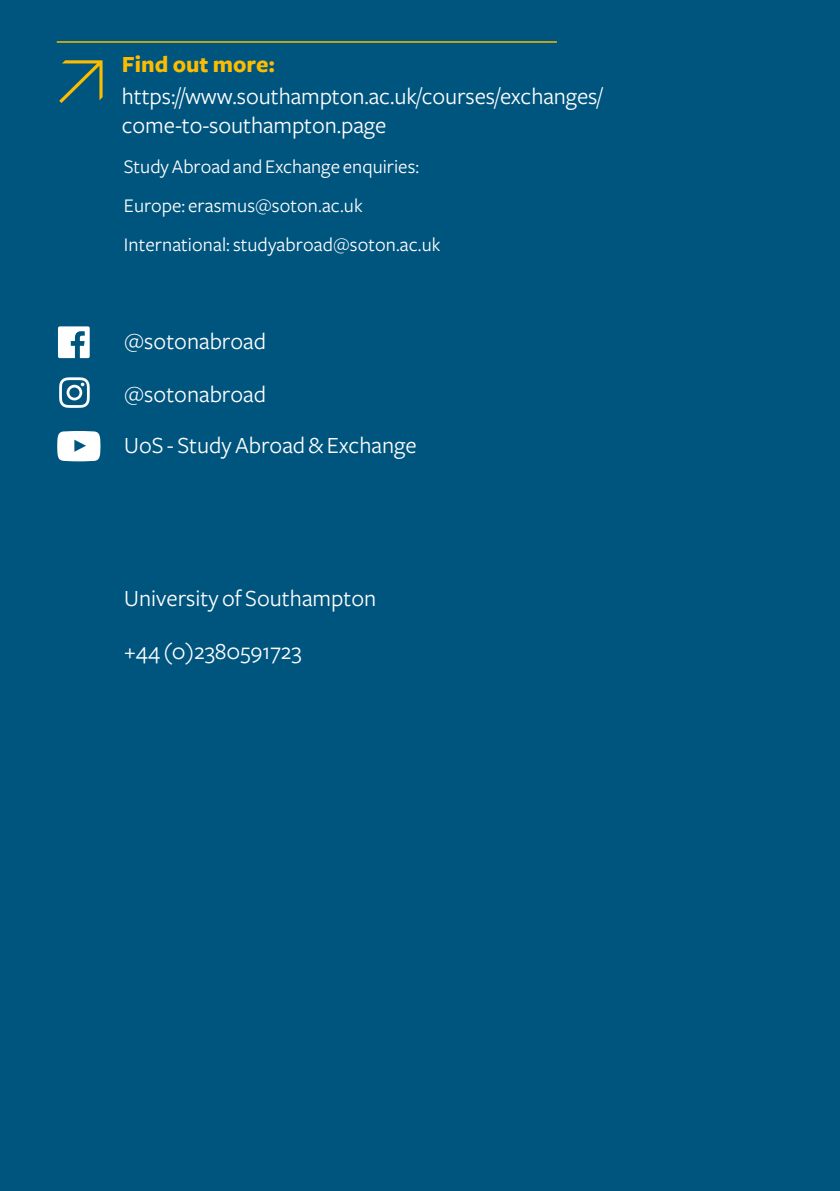
<style>
.page{position:relative;width:840px;height:1191px;background:#fff}
.page>*{position:absolute;margin:0;border:0;box-sizing:border-box;transform-origin:0 0}
.t1{font:24px/29.2px "Freight Sans";letter-spacing:-.005em;color:#fff}
.t2{font:24px "Freight Sans";color:#fff}
.t3{font:700 24px "Freight Sans";color:#fcbc00}
.t4{font:20px/39.2px "Freight Sans";letter-spacing:.005em;color:#fff}
.s1{font-style:inherit}
</style>
<div class="page">
<div style="left:0;top:0;width:839px;height:1191px;background:#00557f"></div>
<hr style="left:57px;top:41px;width:499px;height:2px;background:#fcbc00">
<svg style="left:59px;top:60px;width:43px;height:43px"></svg>
<svg style="left:57px;top:431px;width:43px;height:30px"></svg>
<svg style="left:58px;top:326px;width:32px;height:32px"></svg>
<svg style="left:59px;top:377px;width:31px;height:31px"></svg>
<p class="t3" style="left:122px;top:52px;width:155px">Find out more:</p>
<p class="t1" style="left:122px;top:82px;width:481px">https://www.southampton.ac.uk/courses/exchanges/ come-to-southampton.page</p>
<p class="t4" style="left:124px;top:147px;width:318px">Study Abroad and Exchange <span class="s1">enquiries:<br></span>Europe: erasmus@soton.ac.uk<br>International: studyabroad@soton.ac.uk</p>
<p class="t1" style="left:124px;top:327px;width:143px"><span class="s1">@</span>sotonabroad</p>
<p class="t1" style="left:124px;top:369px;width:294px;line-height:51.4px">@sotonabroad<br>UoS - Study Abroad &amp; Exchange</p>
<p class="t2" style="left:124px;top:585px;width:253px">University of Southampton</p>
<p class="t1" style="left:124px;top:637px;width:179px">+44 (0)2380591723</p>
</div>
